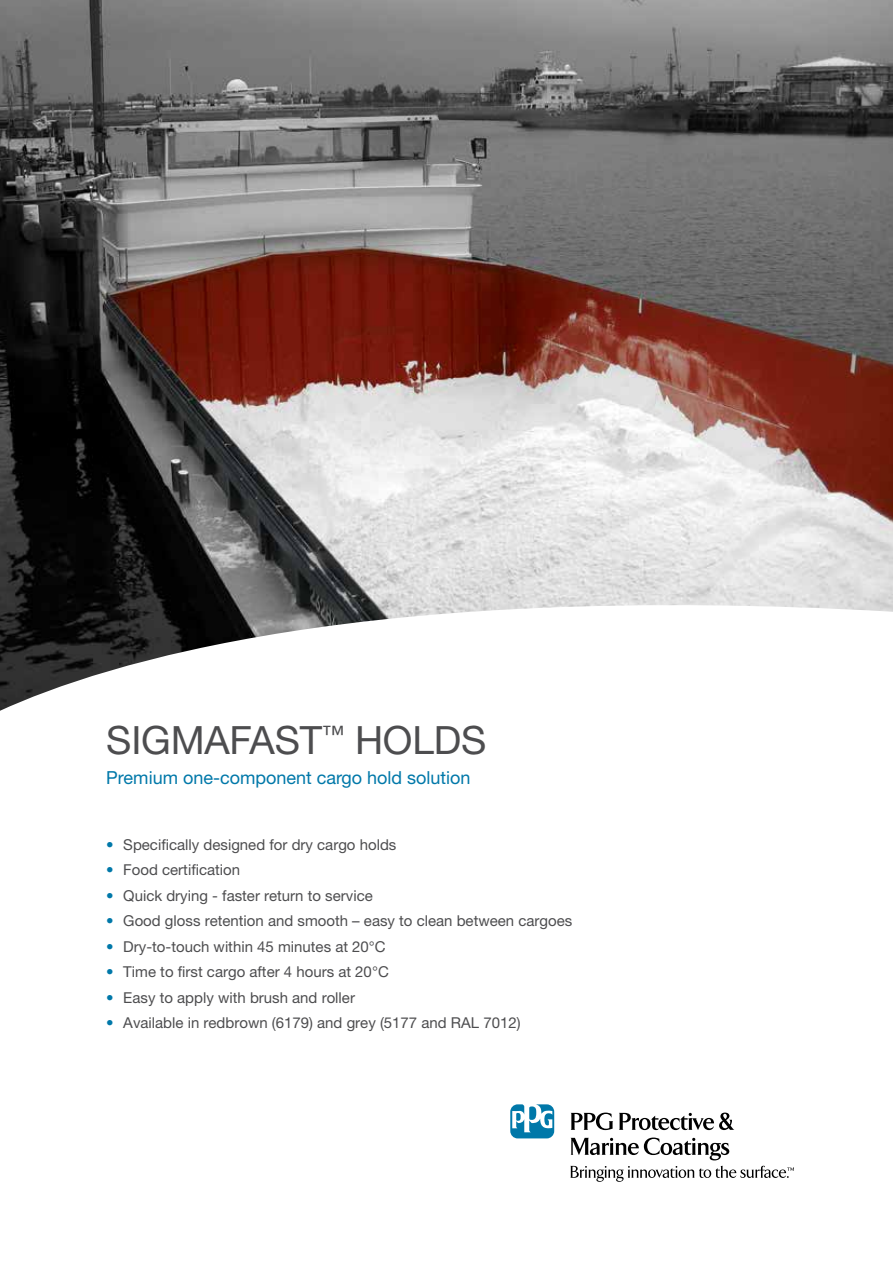
<style>
.page{position:relative;width:893px;height:1263px;background:#fff}
.page>*{position:absolute;margin:0;border:0;box-sizing:border-box;transform-origin:0 0}
.t1{font:39px "Helvetica Neue";letter-spacing:-.005em;color:#4d4d4f}
.t2{font:18px "Helvetica Neue";color:#0078a9}
.t3{font:15px "Helvetica Neue";color:#4d4d4f}
.s1{color:#0078a9}
</style>
<div class="page">
<svg style="left:571px;top:1112px;width:42px;height:18px"></svg>
<svg style="left:619px;top:1112px;width:115px;height:18px"></svg>
<svg style="left:570px;top:1137px;width:159px;height:23px"></svg>
<svg style="left:570px;top:1166px;width:224px;height:16px"></svg>
<svg style="left:510px;top:1104px;width:44px;height:34px"></svg>
<img style="left:0;top:0;width:893px;height:711px">
<h1 class="t1" style="left:106px;top:717px;width:382px">SIGMAFAST<sup>™</sup> HOLDS</h1>
<p class="t2" style="left:106px;top:767px;width:366px">Premium one-component cargo hold solution</p>
<p class="t3" style="left:106px;top:835px;width:292px"><span class="s1">•</span> Specifically designed for dry cargo holds</p>
<p class="t3" style="left:106px;top:861px;width:135px"><span class="s1">•</span> Food certification</p>
<p class="t3" style="left:106px;top:886px;width:268px"><span class="s1">•</span> Quick drying - faster return to service</p>
<p class="t3" style="left:106px;top:912px;width:467px"><span class="s1">•</span> Good gloss retention and smooth – easy to clean between cargoes</p>
<p class="t3" style="left:106px;top:937px;width:281px"><span class="s1">•</span> Dry-to-touch within 45 minutes at 20°C</p>
<p class="t3" style="left:106px;top:963px;width:284px"><span class="s1">•</span> Time to first cargo after 4 hours at 20°C</p>
<p class="t3" style="left:106px;top:988px;width:250px"><span class="s1">•</span> Easy to apply with brush and roller</p>
<p class="t3" style="left:106px;top:1014px;width:416px"><span class="s1">•</span> Available in redbrown (6179) and grey (5177 and RAL 7012)</p>
</div>
